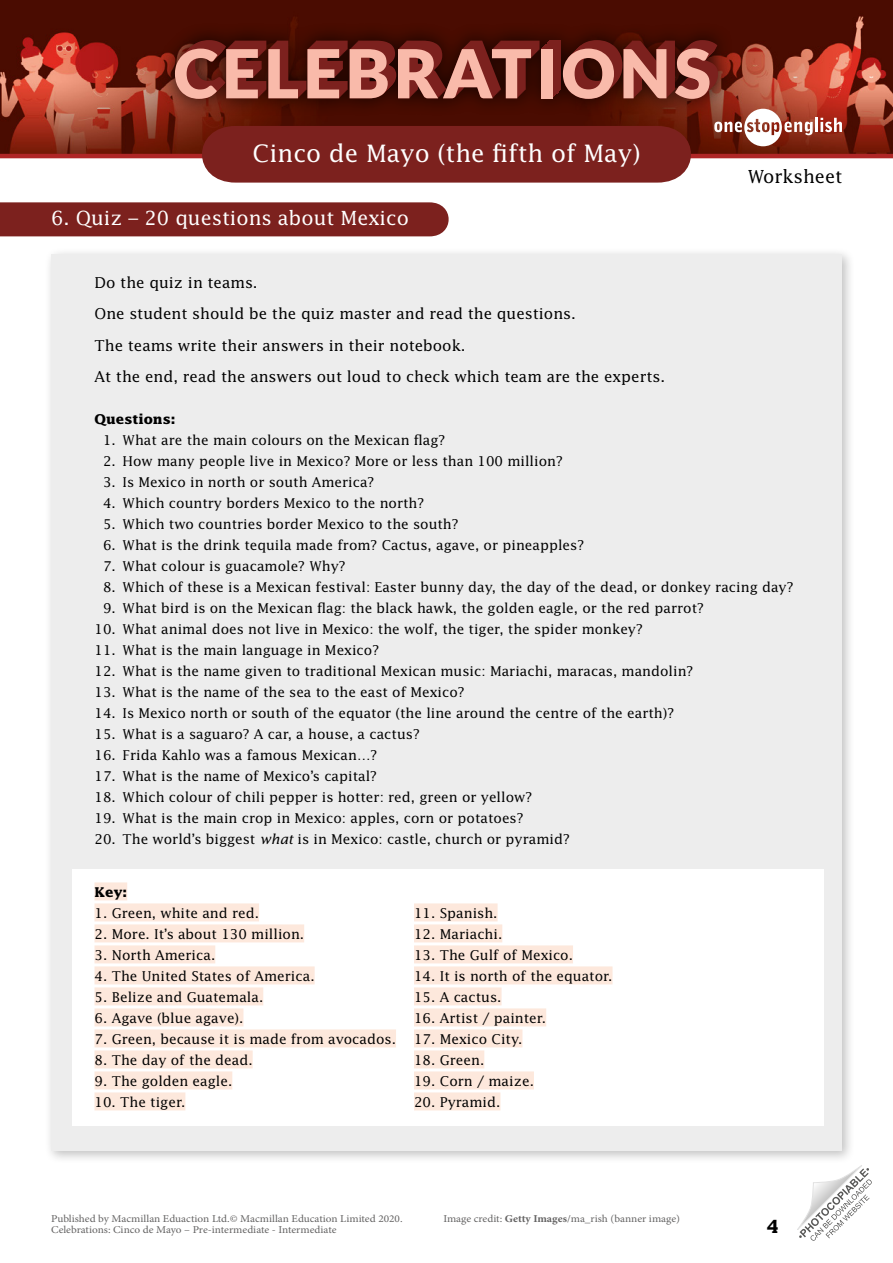
<style>
.page{position:relative;width:893px;height:1263px;background:#fff}
.page>*{position:absolute;margin:0;border:0;box-sizing:border-box;transform-origin:0 0}
.t1{font:24px "Lucida Std";color:#fff}
.TN___WS_-_Subheading{font:19.5px "Lucida Std";color:#fff}
.t2{font:18px "Lucida Std";color:#000}
.t3{font:700 18px "Lucida Std";color:#000}
.WS_-_9pt_body{font:15px "Lucida Std";color:#000}
.WS_-_9pt_body-2{font:13.5px "Lucida Std";color:#000}
.TN_-_Key_body_number{font:13.5px "Lucida Std";color:#000}
.WS_-_9pt_rubric{font:700 13.5px "Lucida Std";color:#000}
.TN_-_Key_heading{font:700 13.5px "Lucida Std";color:#000}
.t4{font:10.5px "Minion Pro";color:#646363;scale:1.08 1}
.s1{font-style:italic}
.s2{font-weight:700}
</style>
<div class="page">
<img style="left:0;top:0;width:893px;height:154px">
<div style="left:157px;top:22px;width:578px;height:95px;background:#000;opacity:.75"></div>
<div style="left:549px;top:41px;width:12px;height:49px;background:#7c211e"></div>
<div style="left:548px;top:41px;width:12px;height:50px;background:#7c211e"></div>
<div style="left:548px;top:42px;width:11px;height:50px;background:#7c211e"></div>
<div style="left:547px;top:43px;width:11px;height:49px;background:#7c211e"></div>
<div style="left:546px;top:44px;width:11px;height:49px;background:#7c211e"></div>
<div style="left:545px;top:45px;width:12px;height:49px;background:#7c211e"></div>
<div style="left:544px;top:46px;width:12px;height:49px;background:#7c211e"></div>
<div style="left:543px;top:47px;width:12px;height:49px;background:#7c211e"></div>
<div style="left:542px;top:47px;width:12px;height:50px;background:#7c211e"></div>
<svg style="left:552px;top:49px;width:1px;height:48px"></svg>
<svg style="left:175px;top:40px;width:365px;height:59px;background:#98554c"></svg>
<div style="left:541px;top:49px;width:11px;height:49px;background:#f9baaa"></div>
<svg style="left:563px;top:40px;width:155px;height:59px;background:#9d594f"></svg>
<svg style="left:714px;top:109px;width:99px;height:37px"></svg>
<hr style="left:815px;top:118px;width:3px;height:14px;background:#fff">
<svg style="left:820px;top:118px;width:22px;height:14px"></svg>
<svg style="left:797px;top:1165px;width:75px;height:76px"></svg>
<hr style="left:0;top:154px;width:893px;height:4px;background:#af2626">
<svg style="left:191px;top:126px;width:511px;height:57px;background:#802925"></svg>
<div style="left:44px;top:247px;width:811px;height:917px;background:#000;opacity:.25"></div>
<div style="left:51px;top:254px;width:791px;height:896px;background:#ededed"></div>
<div style="left:0;top:202px;width:449px;height:34px;background:#7c211e"></div>
<div style="left:72px;top:869px;width:752px;height:256px;background:#fff"></div>
<div style="left:94px;top:882px;width:33px;height:18px;background:#fde8dc"></div>
<div style="left:94px;top:903px;width:165px;height:18px;background:#fde8dc"></div>
<div style="left:94px;top:924px;width:210px;height:18px;background:#fde8dc"></div>
<div style="left:94px;top:945px;width:121px;height:18px;background:#fde8dc"></div>
<div style="left:94px;top:966px;width:221px;height:18px;background:#fde8dc"></div>
<div style="left:94px;top:987px;width:169px;height:18px;background:#fde8dc"></div>
<div style="left:94px;top:1008px;width:149px;height:18px;background:#fde8dc"></div>
<div style="left:94px;top:1029px;width:302px;height:18px;background:#fde8dc"></div>
<div style="left:94px;top:1050px;width:159px;height:18px;background:#fde8dc"></div>
<div style="left:94px;top:1071px;width:138px;height:18px;background:#fde8dc"></div>
<div style="left:94px;top:1092px;width:91px;height:18px;background:#fde8dc"></div>
<div style="left:414px;top:903px;width:84px;height:18px;background:#fde8dc"></div>
<div style="left:414px;top:924px;width:88px;height:18px;background:#fde8dc"></div>
<div style="left:414px;top:945px;width:159px;height:18px;background:#fde8dc"></div>
<div style="left:414px;top:966px;width:198px;height:18px;background:#fde8dc"></div>
<div style="left:414px;top:987px;width:88px;height:18px;background:#fde8dc"></div>
<div style="left:414px;top:1008px;width:132px;height:18px;background:#fde8dc"></div>
<div style="left:414px;top:1029px;width:108px;height:18px;background:#fde8dc"></div>
<div style="left:414px;top:1050px;width:70px;height:18px;background:#fde8dc"></div>
<div style="left:414px;top:1071px;width:120px;height:18px;background:#fde8dc"></div>
<div style="left:414px;top:1092px;width:86px;height:18px;background:#fde8dc"></div>
<h1 class="t1" style="left:252px;top:139px;width:389px">Cinco de Mayo (the fifth of May)</h1>
<p class="TN___WS_-_Subheading" style="left:51px;top:206px;width:359px">6. Quiz – 20 questions about Mexico</p>
<p class="WS_-_9pt_body" style="left:94px;top:273px;width:165px">Do the quiz in teams.</p>
<p class="WS_-_9pt_body" style="left:94px;top:304px;width:483px">One student should be the quiz master and read the questions.</p>
<p class="WS_-_9pt_body" style="left:94px;top:336px;width:373px">The teams write their answers in their notebook.</p>
<p class="WS_-_9pt_body" style="left:94px;top:367px;width:572px">At the end, read the answers out loud to check which team are the experts.</p>
<h3 class="t2" style="left:748px;top:165px;width:96px">Worksheet</h3>
<p class="WS_-_9pt_rubric" style="left:94px;top:411px;width:82px">Questions:</p>
<p class="WS_-_9pt_body-2" style="left:103px;top:432px;width:344px">1. What are the main colours on the Mexican flag?</p>
<p class="WS_-_9pt_body-2" style="left:103px;top:453px;width:461px">2. How many people live in Mexico? More or less than 100 million?</p>
<p class="WS_-_9pt_body-2" style="left:103px;top:474px;width:273px">3. Is Mexico in north or south America?</p>
<p class="WS_-_9pt_body-2" style="left:103px;top:495px;width:323px">4. Which country borders Mexico to the north?</p>
<p class="WS_-_9pt_body-2" style="left:103px;top:516px;width:357px">5. Which two countries border Mexico to the south?</p>
<p class="WS_-_9pt_body-2" style="left:103px;top:537px;width:483px">6. What is the drink tequila made from? Cactus, agave, or pineapples?</p>
<p class="WS_-_9pt_body-2" style="left:103px;top:558px;width:244px">7. What colour is guacamole? Why?</p>
<p class="WS_-_9pt_body-2" style="left:103px;top:579px;width:692px">8. Which of these is a Mexican festival: Easter bunny day, the day of the dead, or donkey racing day?</p>
<p class="WS_-_9pt_body-2" style="left:103px;top:600px;width:602px">9. What bird is on the Mexican flag: the black hawk, the golden eagle, or the red parrot?</p>
<p class="WS_-_9pt_body-2" style="left:94px;top:621px;width:550px">10. What animal does not live in Mexico: the wolf, the tiger, the spider monkey?</p>
<p class="WS_-_9pt_body-2" style="left:94px;top:642px;width:286px">11. What is the main language in Mexico?</p>
<p class="WS_-_9pt_body-2" style="left:94px;top:663px;width:600px">12. What is the name given to traditional Mexican music: Mariachi, maracas, mandolin?</p>
<p class="WS_-_9pt_body-2" style="left:94px;top:684px;width:372px">13. What is the name of the sea to the east of Mexico?</p>
<p class="WS_-_9pt_body-2" style="left:94px;top:705px;width:581px">14. Is Mexico north or south of the equator (the line around the centre of the earth)?</p>
<p class="WS_-_9pt_body-2" style="left:94px;top:726px;width:327px">15. What is a saguaro? A car, a house, a cactus?</p>
<p class="WS_-_9pt_body-2" style="left:94px;top:747px;width:284px">16. Frida Kahlo was a famous Mexican…?</p>
<p class="WS_-_9pt_body-2" style="left:94px;top:768px;width:284px">17. What is the name of Mexico’s capital?</p>
<p class="WS_-_9pt_body-2" style="left:94px;top:789px;width:439px">18. Which colour of chili pepper is hotter: red, green or yellow?</p>
<p class="WS_-_9pt_body-2" style="left:94px;top:810px;width:431px">19. What is the main crop in Mexico: apples, corn or potatoes?</p>
<p class="WS_-_9pt_body-2" style="left:94px;top:831px;width:477px">20. The world’s biggest <span class="s1">what</span> is in Mexico: castle, church or pyramid?</p>
<p class="TN_-_Key_heading" style="left:94px;top:884px;width:34px">Key:</p>
<p class="TN_-_Key_body_number" style="left:94px;top:904px;width:166px">1. Green, white and red.</p>
<p class="TN_-_Key_body_number" style="left:94px;top:925px;width:211px">2. More. It’s about 130 million.</p>
<p class="TN_-_Key_body_number" style="left:94px;top:946px;width:122px">3. North America.</p>
<p class="TN_-_Key_body_number" style="left:94px;top:967px;width:222px">4. The United States of America.</p>
<p class="TN_-_Key_body_number" style="left:94px;top:988px;width:170px">5. Belize and Guatemala.</p>
<p class="TN_-_Key_body_number" style="left:94px;top:1009px;width:150px">6. Agave (blue agave).</p>
<p class="TN_-_Key_body_number" style="left:94px;top:1030px;width:303px">7. Green, because it is made from avocados.</p>
<p class="TN_-_Key_body_number" style="left:94px;top:1051px;width:160px">8. The day of the dead.</p>
<p class="TN_-_Key_body_number" style="left:94px;top:1072px;width:139px">9. The golden eagle.</p>
<p class="TN_-_Key_body_number" style="left:94px;top:1093px;width:92px">10. The tiger.</p>
<p class="TN_-_Key_body_number" style="left:414px;top:904px;width:85px">11. Spanish.</p>
<p class="TN_-_Key_body_number" style="left:414px;top:925px;width:90px">12. Mariachi.</p>
<p class="TN_-_Key_body_number" style="left:414px;top:946px;width:160px">13. The Gulf of Mexico.</p>
<p class="TN_-_Key_body_number" style="left:414px;top:967px;width:200px">14. It is north of the equator.</p>
<p class="TN_-_Key_body_number" style="left:414px;top:988px;width:89px">15. A cactus.</p>
<p class="TN_-_Key_body_number" style="left:414px;top:1009px;width:134px">16. Artist / painter.</p>
<p class="TN_-_Key_body_number" style="left:414px;top:1030px;width:110px">17. Mexico City.</p>
<p class="TN_-_Key_body_number" style="left:414px;top:1051px;width:72px">18. Green.</p>
<p class="TN_-_Key_body_number" style="left:414px;top:1072px;width:121px">19. Corn / maize.</p>
<p class="TN_-_Key_body_number" style="left:414px;top:1093px;width:88px">20. Pyramid.</p>
<p class="t4" style="left:51px;top:1212px;width:327px">Published by Macmillan Eduaction Ltd.© Macmillan Education Limited 2020.</p>
<p class="t4" style="left:443px;top:1212px;width:221px">Image credit: <span class="s2">Getty Images</span>/ma_rish (banner image)</p>
<p class="t4" style="left:51px;top:1222px;width:266px">Celebrations: Cinco de Mayo – Pre-intermediate - Intermediate</p>
<h3 class="t3" style="left:766px;top:1215px;width:14px">4</h3>
</div>
